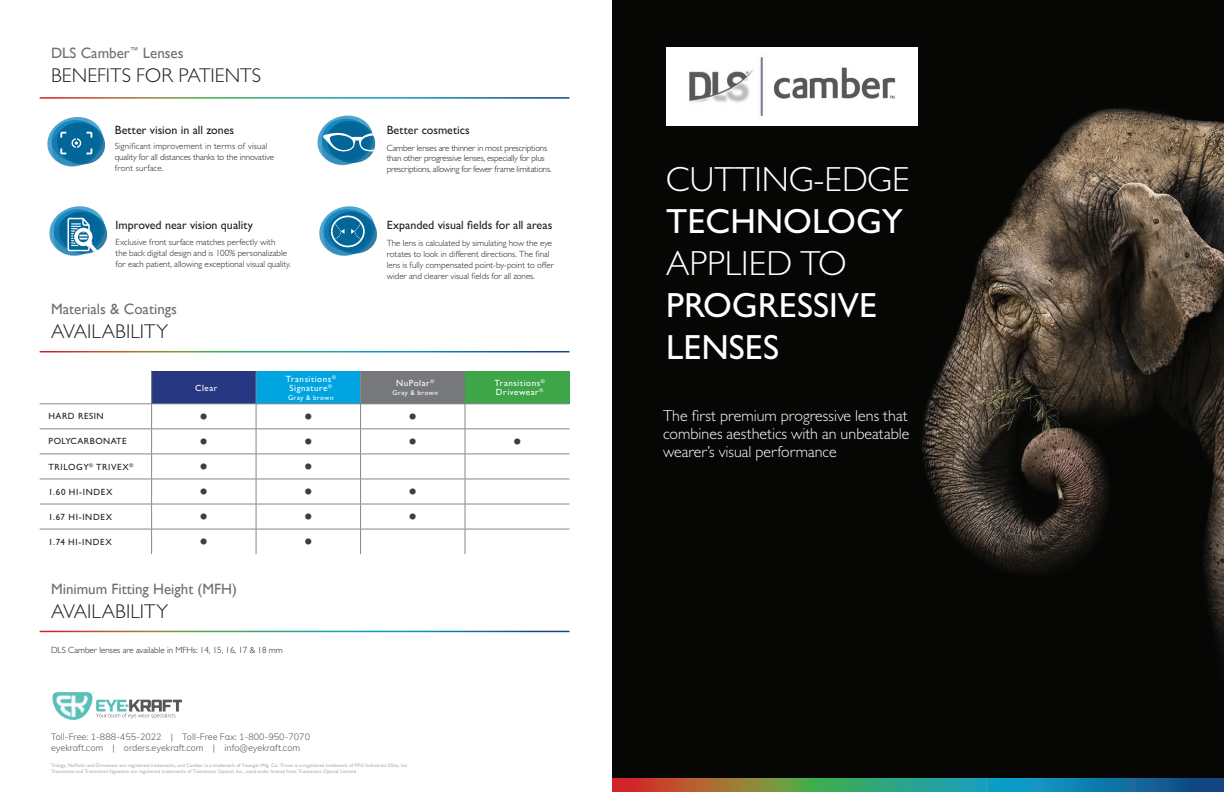
<style>
.page{position:relative;width:1224px;height:792px;background:#fff}
.page>*{position:absolute;margin:0;border:0;box-sizing:border-box;transform-origin:0 0}
.t1{font:500 35px/42px "Gill Sans MT Pro";color:#fff}
.t2{font:300 35px "Gill Sans MT Pro";color:#fff}
.t3{font:300 25px "Gill Sans MT Pro";color:#3e3e3f}
.t4{font:300 20px "Gill Sans MT Pro";letter-spacing:.005em;color:#231f20}
.t5{font:300 16px/18px "Gill Sans MT Pro";color:#fff;text-align:justify}
.t6{font:15px "Gill Sans";color:#6e6f6f}
.t7{font:500 12px "Gill Sans MT Pro";color:#231f20}
.t8{font:300 9px/10.8px "Gill Sans MT Pro";color:#231f20}
.t9{font:300 9px/10.8px "Gill Sans MT Pro";letter-spacing:-.02em;color:#231f20}
.t10{font:300 9px/10.8px "Muli";color:#52575b}
.t11{font:500 9px "Gill Sans MT Pro";letter-spacing:.06em;color:#231f20}
.t12{font:500 9px/9px "Gill Sans MT Pro";letter-spacing:.06em;color:#fff;text-align:center}
.t13{font:500 7px "Gill Sans MT Pro";letter-spacing:.07em;color:#fff}
.t14{font:500 5px/6px "Gill Sans MT Pro";letter-spacing:.025em;color:#a8a9ad}
</style>
<div class="page">
<img style="left:612px;top:0;width:612px;height:778px">
<svg style="left:612px;top:778px;width:612px;height:14px;background:#477e78"></svg>
<svg style="left:47px;top:117px;width:58px;height:50px"></svg>
<svg style="left:317px;top:116px;width:58px;height:49px"></svg>
<svg style="left:49px;top:206px;width:58px;height:50px"></svg>
<svg style="left:319px;top:206px;width:58px;height:50px"></svg>
<div style="left:152px;top:372px;width:104px;height:32px;background:#283782"></div>
<div style="left:256px;top:372px;width:105px;height:32px;background:#00a4e0"></div>
<div style="left:361px;top:372px;width:104px;height:32px;background:#76787b"></div>
<div style="left:465px;top:372px;width:104px;height:32px;background:#3ea648"></div>
<hr style="left:151px;top:372px;width:1px;height:32px;background:#83888a">
<hr style="left:256px;top:372px;width:1px;height:32px;background:#83888a">
<hr style="left:360px;top:372px;width:1px;height:32px;background:#83888a">
<hr style="left:40px;top:404px;width:112px;height:1px;background:#83888a">
<hr style="left:152px;top:404px;width:104px;height:1px;background:#83888a">
<hr style="left:256px;top:404px;width:105px;height:1px;background:#83888a">
<hr style="left:465px;top:404px;width:104px;height:1px;background:#83888a">
<hr style="left:40px;top:429px;width:112px;height:1px;background:#83888a">
<hr style="left:152px;top:429px;width:104px;height:1px;background:#83888a">
<hr style="left:256px;top:429px;width:105px;height:1px;background:#83888a">
<hr style="left:465px;top:429px;width:104px;height:1px;background:#83888a">
<hr style="left:40px;top:454px;width:112px;height:1px;background:#83888a">
<hr style="left:152px;top:454px;width:104px;height:1px;background:#83888a">
<hr style="left:256px;top:454px;width:105px;height:1px;background:#83888a">
<hr style="left:465px;top:454px;width:104px;height:1px;background:#83888a">
<hr style="left:40px;top:479px;width:112px;height:1px;background:#83888a">
<hr style="left:152px;top:479px;width:104px;height:1px;background:#83888a">
<hr style="left:256px;top:479px;width:105px;height:1px;background:#83888a">
<hr style="left:465px;top:479px;width:104px;height:1px;background:#83888a">
<svg style="left:151px;top:404px;width:1px;height:150px"></svg>
<svg style="left:256px;top:404px;width:1px;height:150px"></svg>
<hr style="left:361px;top:404px;width:104px;height:1px;background:#83888a">
<hr style="left:361px;top:429px;width:104px;height:1px;background:#83888a">
<hr style="left:361px;top:454px;width:104px;height:1px;background:#83888a">
<hr style="left:361px;top:479px;width:104px;height:1px;background:#83888a">
<svg style="left:360px;top:405px;width:1px;height:149px"></svg>
<svg style="left:465px;top:404px;width:1px;height:150px"></svg>
<hr style="left:40px;top:504px;width:112px;height:1px;background:#83888a">
<hr style="left:152px;top:504px;width:104px;height:1px;background:#83888a">
<hr style="left:256px;top:504px;width:105px;height:1px;background:#83888a">
<hr style="left:361px;top:504px;width:104px;height:1px;background:#83888a">
<hr style="left:465px;top:504px;width:104px;height:1px;background:#83888a">
<hr style="left:40px;top:529px;width:112px;height:1px;background:#83888a">
<hr style="left:152px;top:529px;width:104px;height:1px;background:#83888a">
<hr style="left:256px;top:529px;width:105px;height:1px;background:#83888a">
<hr style="left:361px;top:529px;width:104px;height:1px;background:#83888a">
<hr style="left:465px;top:529px;width:104px;height:1px;background:#83888a">
<img style="left:52px;top:692px;width:130px;height:28px">
<img style="left:666px;top:48px;width:252px;height:77px">
<h3 class="t6" style="left:51px;top:44px;width:134px">DLS Camber<sup>™</sup> Lenses</h3>
<h3 class="t4" style="left:51px;top:63px;width:211px">BENEFITS FOR PATIENTS</h3>
<h3 class="t7" style="left:115px;top:123px;width:121px">Better vision in all zones</h3>
<p class="t8" style="left:115px;top:141px;width:161px">Significant improvement in terms of visual quality for all distances thanks to the innovative front surface.</p>
<h3 class="t7" style="left:116px;top:218px;width:139px">Improved near vision quality</h3>
<p class="t8" style="left:116px;top:237px;width:177px">Exclusive front surface matches perfectly with<br>the back digital design and is 100% personalizable for each patient, allowing exceptional visual quality.</p>
<h3 class="t6" style="left:51px;top:301px;width:127px">Materials &amp; Coatings</h3>
<h3 class="t4" style="left:51px;top:320px;width:119px">AVAILABILITY</h3>
<p class="t12" style="left:195px;top:383px;width:24px">Clear</p>
<p class="t12" style="left:286px;top:374px;width:52px">Transitions<sup>®<br></sup>Signature<sup>®</sup></p>
<p class="t13" style="left:288px;top:393px;width:47px">Gray &amp; brown</p>
<h3 class="t7" style="left:387px;top:123px;width:84px">Better cosmetics</h3>
<p class="t9" style="left:387px;top:142px;width:166px">Camber lenses are thinner in most prescriptions than other progressive lenses, especially for plus prescriptions, allowing for fewer frame limitations.</p>
<h3 class="t7" style="left:387px;top:218px;width:167px">Expanded visual fields for all areas</h3>
<p class="t8" style="left:387px;top:238px;width:169px">The lens is calculated by simulating how the eye rotates to look in different directions. The final lens is fully compensated point-by-point to offer wider and clearer visual fields for all zones.</p>
<p class="t12" style="left:396px;top:379px;width:40px">NuPolar<sup>®</sup></p>
<p class="t13" style="left:392px;top:389px;width:47px">Gray &amp; brown</p>
<p class="t12" style="left:495px;top:379px;width:52px;text-align:left">Transitions<sup>®<br></sup>Drivewear<sup>®</sup></p>
<p class="t11" style="left:49px;top:411px;width:56px">HARD RESIN</p>
<h2 class="t3" style="left:198px;top:401px;width:14px">•</h2>
<h2 class="t3" style="left:302px;top:401px;width:14px">•</h2>
<h2 class="t3" style="left:407px;top:401px;width:14px">•</h2>
<p class="t11" style="left:49px;top:436px;width:80px">POLYCARBONATE</p>
<h2 class="t3" style="left:198px;top:426px;width:14px">•</h2>
<h2 class="t3" style="left:302px;top:426px;width:14px">•</h2>
<h2 class="t3" style="left:407px;top:426px;width:14px">•</h2>
<h2 class="t3" style="left:511px;top:426px;width:14px">•</h2>
<p class="t11" style="left:49px;top:461px;width:86px">TRILOGY<sup>®</sup> TRIVEX<sup>®</sup></p>
<h2 class="t3" style="left:198px;top:452px;width:14px">•</h2>
<h2 class="t3" style="left:302px;top:452px;width:14px">•</h2>
<p class="t11" style="left:49px;top:486px;width:65px">1.60 HI-INDEX</p>
<h2 class="t3" style="left:198px;top:477px;width:14px">•</h2>
<h2 class="t3" style="left:302px;top:477px;width:14px">•</h2>
<h2 class="t3" style="left:407px;top:477px;width:14px">•</h2>
<p class="t11" style="left:49px;top:511px;width:65px">1.67 HI-INDEX</p>
<h2 class="t3" style="left:198px;top:502px;width:14px">•</h2>
<h2 class="t3" style="left:302px;top:502px;width:14px">•</h2>
<h2 class="t3" style="left:407px;top:502px;width:14px">•</h2>
<p class="t11" style="left:49px;top:536px;width:65px">1.74 HI-INDEX</p>
<h2 class="t3" style="left:198px;top:527px;width:14px">•</h2>
<h2 class="t3" style="left:302px;top:527px;width:14px">•</h2>
<h3 class="t6" style="left:51px;top:580px;width:187px">Minimum Fitting Height (MFH)</h3>
<h3 class="t4" style="left:51px;top:599px;width:119px">AVAILABILITY</h3>
<p class="t8" style="left:51px;top:644px;width:233px">DLS Camber lenses are available in MFHs: 14, 15, 16, 17 &amp; 18 mm</p>
<p class="t10" style="left:51px;top:731px;width:261px">Toll-Free: 1-888-455-2022 | Toll-Free Fax: 1-800-950-7070 eyekraft.com | orders.eyekraft.com | info@eyekraft.com</p>
<p class="t14" style="left:51px;top:763px;width:359px">Trilogy, NuPolar and Drivewear are registered trademarks, and Camber is a trademark of Younger Mfg. Co. Trivex is a registered trademark of PPG Industries Ohio, Inc.<br>Transitions and Transitions Signature are registered trademarks of Transitions Optical, Inc., used under license from Transitions Optical Limited.</p>
<h1 class="t2" style="left:666px;top:159px;width:245px">CUTTING-EDGE</h1>
<h1 class="t1" style="left:666px;top:200px;width:238px">TECHNOLOGY</h1>
<h1 class="t2" style="left:666px;top:243px;width:182px">APPLIED TO</h1>
<h1 class="t1" style="left:666px;top:284px;width:213px">PROGRESSIVE<br>LENSES</h1>
<h3 class="t5" style="left:663px;top:406px;width:248px">The first premium progressive lens that combines aesthetics with an unbeatable wearer’s visual performance</h3>
</div>
